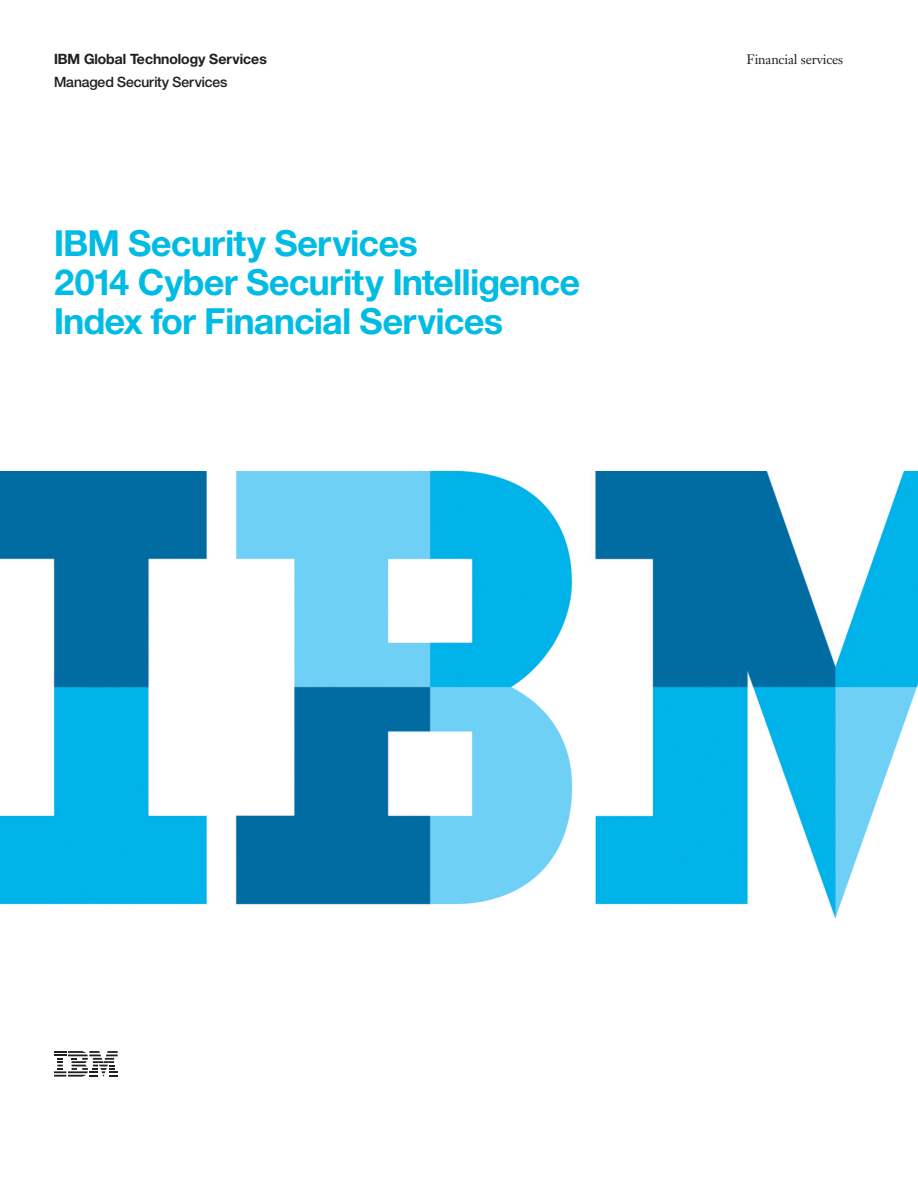
<style>
.page{position:relative;width:918px;height:1188px;background:#fff}
.page>*{position:absolute;margin:0;border:0;box-sizing:border-box;transform-origin:0 0}
.t1{font:700 36px/39px "Helv Neuefor IBM";letter-spacing:-.01em;color:#00bce4}
.t2{font:700 14.25px/22.5px "Helv Neuefor IBM";color:#231f20}
.t3{font:13.5px "Janson Text LT Pro";letter-spacing:-.015em;color:#231f20}
.s1{font-weight:500}
</style>
<div class="page">
<svg style="left:54px;top:1051px;width:64px;height:26px"></svg>
<img style="left:0;top:472px;width:918px;height:446px">
<p class="t2" style="left:54px;top:47px;width:214px">IBM Global Technology Services<br><span class="s1">Managed Security Services</span></p>
<p class="t3" style="left:747px;top:51px;width:98px">Financial services</p>
<h1 class="t1" style="left:54px;top:222px;width:528px">IBM Security Services<br>2014 Cyber Security Intelligence<br>Index for Financial Services</h1>
</div>
